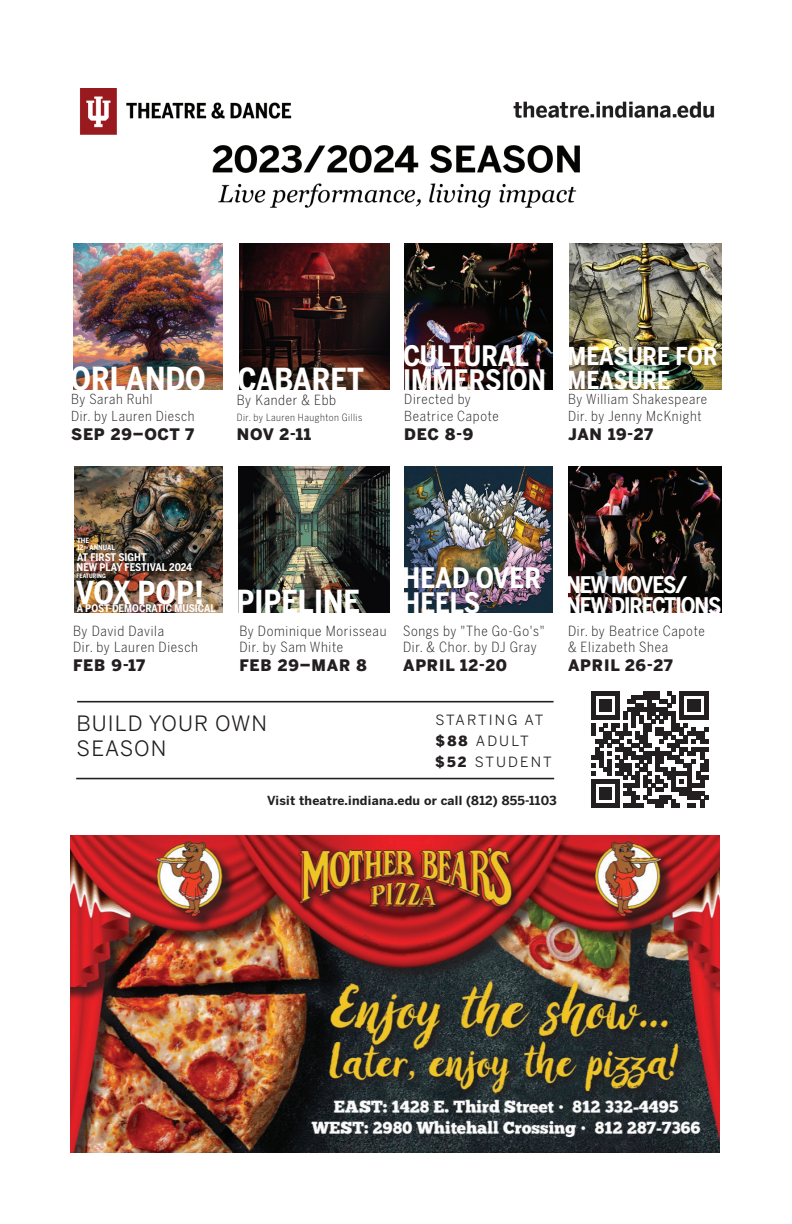
<style>
.page{position:relative;width:792px;height:1224px;background:#fff}
.page>*{position:absolute;margin:0;border:0;box-sizing:border-box;transform-origin:0 0}
.t1{font:700 31.4px "Benton Sans Cond";color:#fff}
.t2{font:700 28px/24.4px "Benton Sans Cond";color:#fff}
.t3{font:700 24.4px/24.4px "Benton Sans Cond";color:#fff}
.t4{font:700 22.8px/21px "Benton Sans Cond";letter-spacing:-.05em;color:#fff}
.t5{font:21px/25.2px "Benton Sans";letter-spacing:.05em;color:#231f20}
.t6{font:900 15.8px "Benton Sans";letter-spacing:.05em;color:#231f20}
.t7{font:300 14px/16.6px "Benton Sans Condensed";letter-spacing:.05em;color:#231f20}
.t8{font:14px/20.4px "Benton Sans";letter-spacing:.15em;color:#231f20}
.t9{font:300 13.8px/16.6px "Benton Sans Condensed";letter-spacing:.05em;color:#231f20}
.t10{font:700 12.2px "Benton Sans";letter-spacing:.02em;color:#231f20}
.t11{font:700 10.6px "Benton Sans Cond";color:#fff}
.t12{font:700 10.4px "Benton Sans Cond";color:#fff}
.t13{font:300 10px "Benton Sans Condensed";letter-spacing:.05em;color:#231f20}
.t14{font:700 7px/6.8px "Benton Sans Cond";color:#fff}
.t15{font:700 6px "Benton Sans Cond";color:#fff}
.s1{font-weight:900}
</style>
<div class="page">
<img style="left:79px;top:89px;width:636px;height:119px">
<img style="left:73px;top:243px;width:150px;height:146px">
<img style="left:239px;top:243px;width:150px;height:146px">
<img style="left:404px;top:243px;width:149px;height:146px">
<img style="left:569px;top:243px;width:153px;height:146px">
<img style="left:239px;top:467px;width:150px;height:146px">
<img style="left:404px;top:467px;width:148px;height:146px">
<img style="left:568px;top:467px;width:153px;height:146px">
<hr style="left:76px;top:778px;width:478px;height:1px;background:#231f20">
<hr style="left:77px;top:701px;width:477px;height:1px;background:#231f20">
<img style="left:75px;top:467px;width:148px;height:146px">
<svg style="left:592px;top:691px;width:116px;height:117px"></svg>
<img style="left:71px;top:835px;width:648px;height:317px">
<h1 class="t1" style="left:71px;top:359px;width:137px">ORLANDO</h1>
<p class="t9" style="left:71px;top:391px;width:125px">By Sarah Ruhl<br>Dir. by Lauren Diesch</p>
<p class="t6" style="left:71px;top:424px;width:124px">SEP 29–OCT 7</p>
<h1 class="t1" style="left:237px;top:360px;width:128px">CABARET</h1>
<p class="t7" style="left:237px;top:391px;width:101px">By Kander &amp; Ebb</p>
<p class="t13" style="left:237px;top:412px;width:127px">Dir. by Lauren Haughton Gillis</p>
<p class="t6" style="left:237px;top:424px;width:76px">NOV 2-11</p>
<h2 class="t2" style="left:403px;top:343px;width:144px">CULTURAL<br>IMMERSION</h2>
<h3 class="t3" style="left:568px;top:344px;width:152px">MEASURE FOR<br>MEASURE</h3>
<p class="t9" style="left:404px;top:391px;width:96px">Directed by<br>Beatrice Capote</p>
<p class="t6" style="left:404px;top:424px;width:71px">DEC 8-9</p>
<p class="t9" style="left:568px;top:391px;width:141px">By William Shakespeare<br>Dir. by Jenny McKnight</p>
<p class="t6" style="left:568px;top:424px;width:86px">JAN 19-27</p>
<p class="t14" style="left:77px;top:538px;width:39px">THE<br>12<sup>TH</sup> ANNUAL</p>
<p class="t11" style="left:77px;top:550px;width:71px">AT FIRST SIGHT</p>
<p class="t15" style="left:77px;top:572px;width:31px">FEATURING</p>
<p class="t11" style="left:77px;top:560px;width:117px">NEW PLAY FESTIVAL 2024</p>
<h1 class="t1" style="left:76px;top:573px;width:130px">VOX POP!</h1>
<p class="t12" style="left:77px;top:602px;width:140px">A POST-DEMOCRATIC MUSICAL</p>
<p class="t7" style="left:73px;top:622px;width:126px">By David Davila<br>Dir. by Lauren Diesch</p>
<p class="t6" style="left:73px;top:655px;width:73px">FEB 9-17</p>
<h1 class="t1" style="left:236px;top:582px;width:125px">PIPELINE</h1>
<p class="t7" style="left:239px;top:622px;width:149px">By Dominique Morisseau<br>Dir. by Sam White</p>
<p class="t6" style="left:239px;top:655px;width:129px">FEB 29–MAR 8</p>
<h2 class="t2" style="left:402px;top:566px;width:140px">HEAD OVER<br>HEELS</h2>
<h3 class="t4" style="left:566px;top:574px;width:157px">NEW MOVES/<br>NEW DIRECTIONS</h3>
<p class="t7" style="left:403px;top:622px;width:143px">Songs by "The Go-Go's"<br>Dir. &amp; Chor. by DJ Gray</p>
<p class="t6" style="left:403px;top:655px;width:106px">APRIL 12-20</p>
<p class="t7" style="left:568px;top:622px;width:138px">Dir. by Beatrice Capote &amp; Elizabeth Shea</p>
<p class="t6" style="left:568px;top:655px;width:106px">APRIL 26-27</p>
<h3 class="t5" style="left:77px;top:711px;width:192px">BUILD YOUR OWN<br>SEASON</h3>
<p class="t8" style="left:435px;top:710px;width:109px">STARTING AT</p>
<p class="t8" style="left:435px;top:731px;width:118px"><span class="s1">$88</span> ADULT <span class="s1">$52</span> STUDENT</p>
<p class="t10" style="left:267px;top:793px;width:291px">Visit theatre.indiana.edu or call (812) 855-1103</p>
</div>
